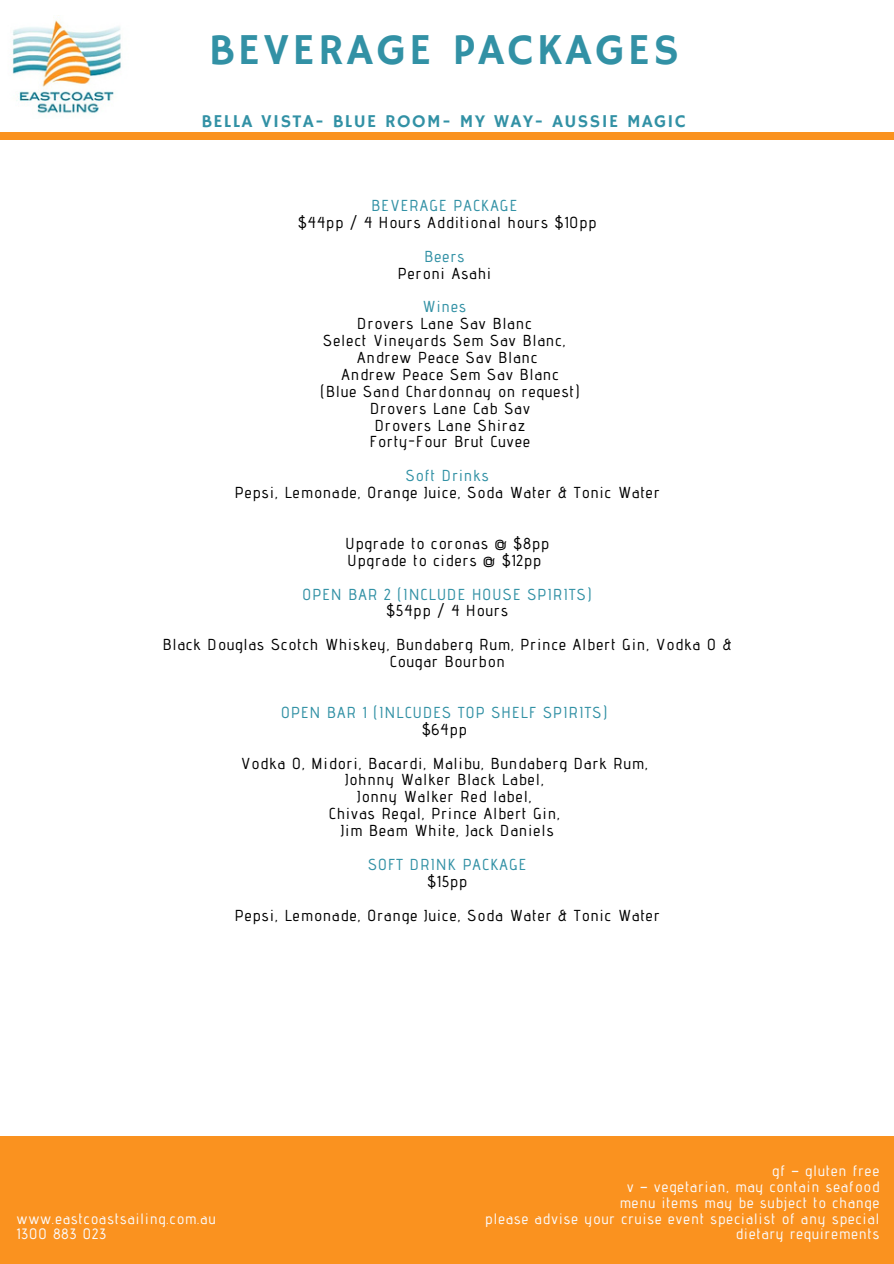
<style>
.page{position:relative;width:894px;height:1264px;background:#fff}
.page>*{position:absolute;margin:0;border:0;box-sizing:border-box;transform-origin:0 0}
.t1{font:43.95px "Hammersmith One";letter-spacing:.08em;color:#3291a5}
.t2{font:18px "Hammersmith One";letter-spacing:.08em;color:#3291a5}
.t3{font:500 15.9px "Advent Pro";letter-spacing:.08em;color:#000}
.t4{font:500 15.9px "Advent Pro";letter-spacing:.08em;color:#3291a5}
.t5{font:500 15px/15.8px "Advent Pro";letter-spacing:.08em;color:#fafafa;text-align:right}
.s1{font-family:"Noto Sans Gurmukhi";font-weight:400}
</style>
<div class="page">
<div style="left:0;top:133px;width:893px;height:7px;background:#fa921f"></div>
<img style="left:10px;top:20px;width:111px;height:94px">
<div style="left:0;top:1136px;width:893px;height:127px;background:#fa921f"></div>
<p class="t1" style="left:209px;top:25px;width:471px">BEVERAGE PACKAGES</p>
<p class="t2" style="left:201px;top:110px;width:485px">BELLA VISTA- BLUE ROOM- MY WAY- AUSSIE MAGIC</p>
<p class="t4" style="left:371px;top:195px;width:147px">BEVERAGE PACKAGE</p>
<p class="t3" style="left:298px;top:212px;width:300px">$44pp / 4 Hours Additional hours $10pp</p>
<p class="t4" style="left:424px;top:246px;width:41px">Beers</p>
<p class="t3" style="left:397px;top:263px;width:95px">Peroni Asahi</p>
<p class="t4" style="left:422px;top:297px;width:45px">Wines</p>
<p class="t3" style="left:357px;top:314px;width:176px">Drovers Lane Sav Blanc</p>
<p class="t3" style="left:323px;top:331px;width:243px">Select Vineyards Sem Sav Blanc,</p>
<p class="t3" style="left:357px;top:347px;width:181px">Andrew Peace Sav Blanc</p>
<p class="t3" style="left:341px;top:364px;width:218px">Andrew Peace Sem Sav Blanc</p>
<p class="t3" style="left:320px;top:381px;width:261px">(Blue Sand Chardonnay on request)</p>
<p class="t3" style="left:370px;top:398px;width:161px">Drovers Lane Cab Sav</p>
<p class="t3" style="left:375px;top:415px;width:152px">Drovers Lane Shiraz</p>
<p class="t3" style="left:370px;top:432px;width:162px">Forty-Four Brut Cuvee</p>
<p class="t4" style="left:405px;top:466px;width:84px">Soft Drinks</p>
<p class="t3" style="left:235px;top:483px;width:426px">Pepsi, Lemonade, Orange Juice, Soda Water &amp; Tonic Water</p>
<p class="t3" style="left:345px;top:533px;width:205px">Upgrade to coronas @ $8pp</p>
<p class="t3" style="left:347px;top:550px;width:195px">Upgrade to ciders @ $12pp</p>
<p class="t4" style="left:302px;top:584px;width:290px">OPEN BAR 2 (INCLUDE HOUSE SPIRITS)</p>
<p class="t3" style="left:386px;top:601px;width:123px">$54pp / 4 Hours</p>
<p class="t3" style="left:163px;top:635px;width:570px">Black Douglas Scotch Whiskey, Bundaberg Rum, Prince Albert Gin, Vodka O &amp;</p>
<p class="t3" style="left:389px;top:652px;width:116px">Cougar Bourbon</p>
<p class="t4" style="left:281px;top:702px;width:327px">OPEN BAR 1 (INLCUDES TOP SHELF SPIRITS)</p>
<p class="t3" style="left:422px;top:719px;width:46px">$64pp</p>
<p class="t3" style="left:241px;top:753px;width:408px">Vodka O, Midori, Bacardi, Malibu, Bundaberg Dark Rum,</p>
<p class="t3" style="left:345px;top:770px;width:200px">Johnny Walker Black Label,</p>
<p class="t3" style="left:357px;top:787px;width:176px">Jonny Walker Red label,</p>
<p class="t3" style="left:329px;top:804px;width:232px">Chivas Regal, Prince Albert Gin,</p>
<p class="t3" style="left:341px;top:820px;width:214px">Jim Beam White, Jack Daniels</p>
<p class="t4" style="left:368px;top:854px;width:160px">SOFT DRINK PACKAGE</p>
<p class="t3" style="left:427px;top:871px;width:41px">$15pp</p>
<p class="t3" style="left:235px;top:905px;width:426px">Pepsi, Lemonade, Orange Juice, Soda Water &amp; Tonic Water</p>
<p class="t5" style="left:17px;top:1210px;width:200px">www.eastcoastsailing.com.au</p>
<p class="t5" style="left:17px;top:1225px;width:90px">1300 883 023</p>
<p class="t5" style="left:772px;top:1162px;width:108px">gf <span class="s1">–</span> gluten free</p>
<p class="t5" style="left:627px;top:1178px;width:253px">v <span class="s1">–</span> vegetarian, may contain seafood</p>
<p class="t5" style="left:619px;top:1194px;width:261px">menu items may be subject to change</p>
<p class="t5" style="left:485px;top:1210px;width:395px">please advise your cruise event specialist of any special dietary requirements</p>
</div>
